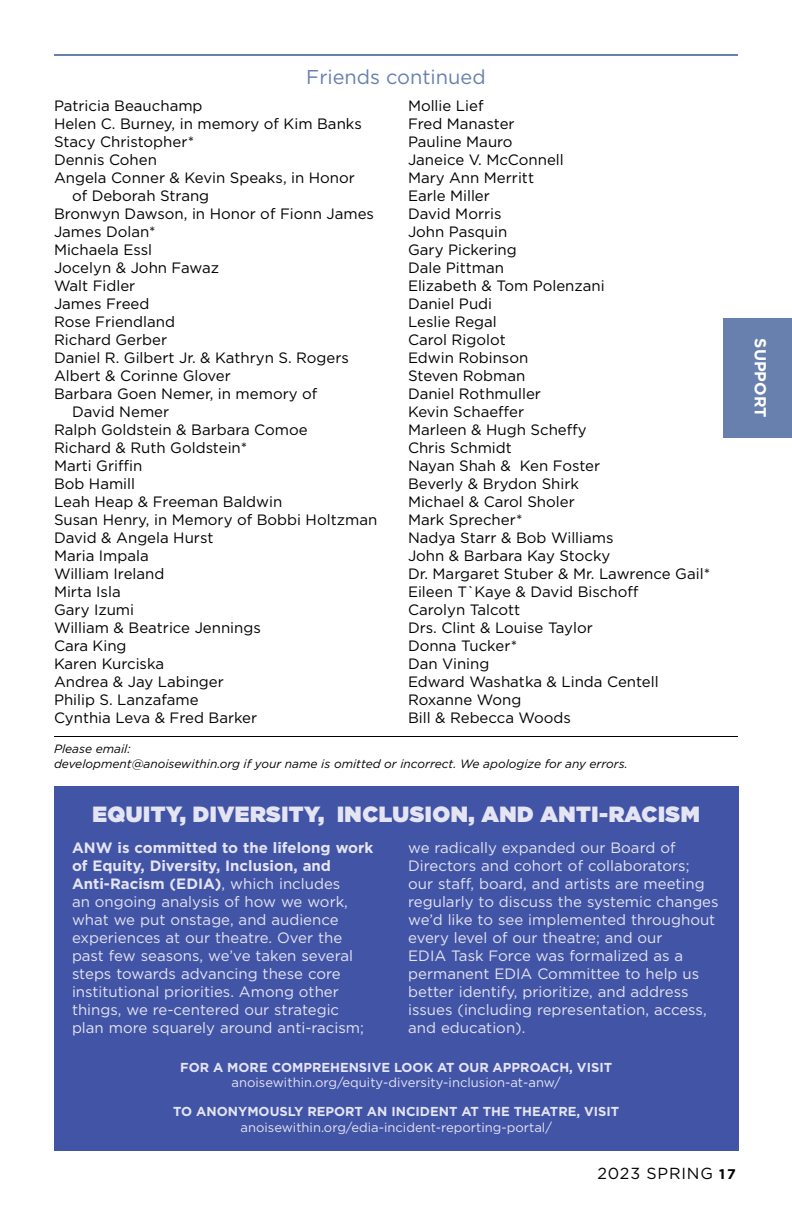
<style>
.page{position:relative;width:792px;height:1224px;background:#fff}
.page>*{position:absolute;margin:0;border:0;box-sizing:border-box;transform-origin:0 0}
.t1{font:900 22px "Gotham";letter-spacing:.025em;color:#e4e4f3}
.t2{font:20px "Gotham";color:#6880ad}
.t3{font:16px "Gotham";letter-spacing:.05em;color:#000}
.t4{font:700 16px "Gotham";color:#fff}
.t5{font:15px/18px "Gotham";color:#000}
.t6{font:15px/18px "Gotham";color:#e4e4f3}
.t7{font:13px "Gotham";color:#e4e4f3}
.t8{font:700 13px "Gotham";color:#e4e4f3}
.t9{font:italic 12px/14.4px "Gotham";color:#000}
.s1{font-weight:700}
.s2{font-weight:700;font-size:14px}
</style>
<div class="page">
<hr style="left:54px;top:54px;width:684px;height:2px;background:#6880ad">
<hr style="left:54px;top:736px;width:684px;height:1px;background:#000">
<div style="left:54px;top:787px;width:684px;height:364px;background:#4254a5"></div>
<div style="left:724px;top:318px;width:68px;height:120px;background:#6880ad"></div>
<h2 class="t2" style="left:306px;top:64px;width:181px">Friends continued</h2>
<p class="t5" style="left:54px;top:97px;width:150px">Patricia Beauchamp</p>
<p class="t5" style="left:54px;top:115px;width:309px">Helen C. Burney, in memory of Kim Banks</p>
<p class="t5" style="left:54px;top:133px;width:142px">Stacy Christopher*</p>
<p class="t5" style="left:54px;top:151px;width:104px">Dennis Cohen</p>
<p class="t5" style="left:54px;top:169px;width:302px">Angela Conner &amp; Kevin Speaks, in Honor</p>
<p class="t5" style="left:72px;top:187px;width:139px">of Deborah Strang</p>
<p class="t5" style="left:54px;top:205px;width:322px">Bronwyn Dawson, in Honor of Fionn James</p>
<p class="t5" style="left:54px;top:223px;width:103px">James Dolan*</p>
<p class="t5" style="left:54px;top:241px;width:100px">Michaela Essl</p>
<p class="t5" style="left:54px;top:259px;width:167px">Jocelyn &amp; John Fawaz</p>
<p class="t5" style="left:54px;top:277px;width:83px">Walt Fidler</p>
<p class="t5" style="left:54px;top:295px;width:97px">James Freed</p>
<p class="t5" style="left:54px;top:313px;width:123px">Rose Friendland</p>
<p class="t5" style="left:54px;top:331px;width:115px">Richard Gerber</p>
<p class="t5" style="left:54px;top:349px;width:296px">Daniel R. Gilbert Jr. &amp; Kathryn S. Rogers</p>
<p class="t5" style="left:54px;top:367px;width:178px">Albert &amp; Corinne Glover</p>
<p class="t5" style="left:54px;top:385px;width:265px">Barbara Goen Nemer, in memory of</p>
<p class="t5" style="left:72px;top:403px;width:99px">David Nemer</p>
<p class="t5" style="left:54px;top:421px;width:255px">Ralph Goldstein &amp; Barbara Comoe</p>
<p class="t5" style="left:54px;top:439px;width:195px">Richard &amp; Ruth Goldstein*</p>
<p class="t5" style="left:54px;top:457px;width:90px">Marti Griffin</p>
<p class="t5" style="left:54px;top:475px;width:83px">Bob Hamill</p>
<p class="t5" style="left:54px;top:493px;width:230px">Leah Heap &amp; Freeman Baldwin</p>
<p class="t5" style="left:54px;top:511px;width:325px">Susan Henry, in Memory of Bobbi Holtzman</p>
<p class="t5" style="left:54px;top:529px;width:161px">David &amp; Angela Hurst</p>
<p class="t5" style="left:54px;top:547px;width:96px">Maria Impala</p>
<p class="t5" style="left:54px;top:565px;width:112px">William Ireland</p>
<p class="t5" style="left:54px;top:583px;width:68px">Mirta Isla</p>
<p class="t5" style="left:54px;top:601px;width:82px">Gary Izumi</p>
<p class="t5" style="left:54px;top:619px;width:208px">William &amp; Beatrice Jennings</p>
<p class="t5" style="left:54px;top:637px;width:74px">Cara King</p>
<p class="t5" style="left:54px;top:655px;width:112px">Karen Kurciska</p>
<p class="t5" style="left:54px;top:673px;width:171px">Andrea &amp; Jay Labinger</p>
<p class="t5" style="left:54px;top:691px;width:146px">Philip S. Lanzafame</p>
<p class="t5" style="left:54px;top:709px;width:205px">Cynthia Leva &amp; Fred Barker</p>
<p class="t5" style="left:408px;top:97px;width:304px">Mollie Lief<br>Fred Manaster<br>Pauline Mauro<br>Janeice V. McConnell<br>Mary Ann Merritt<br>Earle Miller<br>David Morris<br>John Pasquin<br>Gary Pickering<br>Dale Pittman<br>Elizabeth &amp; Tom Polenzani<br>Daniel Pudi<br>Leslie Regal<br>Carol Rigolot<br>Edwin Robinson<br>Steven Robman<br>Daniel Rothmuller<br>Kevin Schaeffer<br>Marleen &amp; Hugh Scheffy<br>Chris Schmidt<br>Nayan Shah &amp; Ken Foster<br>Beverly &amp; Brydon Shirk<br>Michael &amp; Carol Sholer<br>Mark Sprecher*<br>Nadya Starr &amp; Bob Williams<br>John &amp; Barbara Kay Stocky<br>Dr. Margaret Stuber &amp; Mr. Lawrence Gail*<br>Eileen T`Kaye &amp; David Bischoff<br>Carolyn Talcott<br>Drs. Clint &amp; Louise Taylor<br>Donna Tucker*<br>Dan Vining<br>Edward Washatka &amp; Linda Centell<br>Roxanne Wong<br>Bill &amp; Rebecca Woods</p>
<p class="t9" style="left:54px;top:742px;width:575px">Please email:<br>development@anoisewithin.org if your name is omitted or incorrect. We apologize for any errors.</p>
<h1 class="t1" style="left:93px;top:799px;width:609px">EQUITY, DIVERSITY, INCLUSION, AND ANTI-RACISM</h1>
<p class="t6" style="left:72px;top:839px;width:303px"><span class="s1">ANW is committed to the lifelong work of Equity, Diversity, Inclusion, and Anti-Racism (EDIA)</span>, which includes<br>an ongoing analysis of how we work, what we put onstage, and audience experiences at our theatre. Over the past few seasons, we’ve taken several steps towards advancing these core institutional priorities. Among other things, we re-centered our strategic plan more squarely around anti-racism;</p>
<p class="t6" style="left:408px;top:839px;width:312px">we radically expanded our Board of Directors and cohort of collaborators;<br>our staff, board, and artists are meeting regularly to discuss the systemic changes we’d like to see implemented throughout every level of our theatre; and our<br>EDIA Task Force was formalized as a permanent EDIA Committee to help us better identify, prioritize, and address issues (including representation, access, and education).</p>
<p class="t8" style="left:180px;top:1059px;width:433px">FOR A MORE COMPREHENSIVE LOOK AT OUR APPROACH, VISIT</p>
<p class="t7" style="left:232px;top:1074px;width:331px">anoisewithin.org/equity-diversity-inclusion-at-anw/</p>
<p class="t8" style="left:173px;top:1103px;width:448px">TO ANONYMOUSLY REPORT AN INCIDENT AT THE THEATRE, VISIT</p>
<p class="t7" style="left:241px;top:1119px;width:313px">anoisewithin.org/edia-incident-reporting-portal/</p>
<p class="t3" style="left:597px;top:1163px;width:140px">2023 SPRING <span class="s2">17</span></p>
<p class="t4" style="left:771px;top:338px;width:81px;rotate:90deg">SUPPORT</p>
</div>
